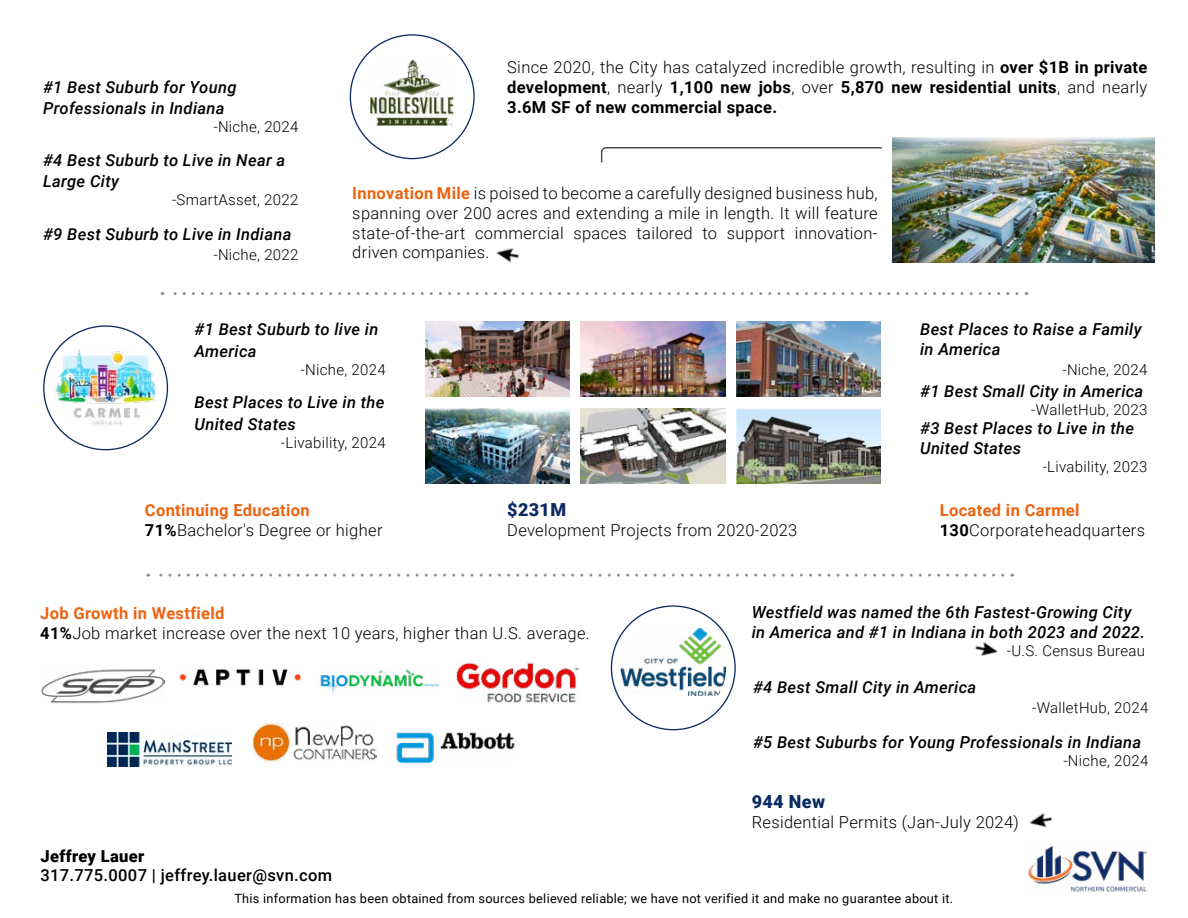
<style>
.page{position:relative;width:1188px;height:918px;background:#fff}
.page>*{position:absolute;margin:0;border:0;box-sizing:border-box;transform-origin:0 0}
.t1{font:900 18px "Roboto";letter-spacing:.02em;color:#0c2a64}
.t2{font:300 16.5px/19.8px "Roboto";letter-spacing:.02em;color:#000}
.t3{font:italic 500 16.5px/21.6px "Roboto";letter-spacing:.02em;color:#000}
.t4{font:700 16.5px/19.8px "Roboto";letter-spacing:.02em;color:#000;text-align:justify}
.t5{font:500 16.5px "Roboto";letter-spacing:.02em;color:#000}
.t6{font:900 16.5px "Roboto";letter-spacing:.02em;color:#000}
.t7{font:300 15px "Roboto";letter-spacing:.02em;color:#000}
.t8{font:12.75px "Roboto";letter-spacing:.02em;color:#000}
.s1{font-weight:300}
.s2{font-weight:700;color:#ed6310}
.s3{font-weight:700}
</style>
<div class="page">
<img style="left:892px;top:138px;width:262px;height:124px">
<img style="left:370px;top:60px;width:83px;height:66px">
<img style="left:53px;top:348px;width:105px;height:80px">
<img style="left:621px;top:628px;width:105px;height:68px">
<img style="left:496px;top:247px;width:23px;height:16px">
<img style="left:975px;top:642px;width:23px;height:14px">
<img style="left:1029px;top:813px;width:24px;height:15px">
<svg style="left:600px;top:147px;width:282px;height:16px"></svg>
<img style="left:425px;top:408px;width:145px;height:75px">
<img style="left:581px;top:408px;width:144px;height:75px">
<img style="left:736px;top:409px;width:145px;height:75px">
<img style="left:736px;top:322px;width:145px;height:75px">
<img style="left:425px;top:322px;width:145px;height:75px">
<img style="left:581px;top:322px;width:144px;height:75px">
<svg style="left:162px;top:292px;width:855px;height:3px"></svg>
<svg style="left:148px;top:574px;width:855px;height:3px"></svg>
<img style="left:456px;top:662px;width:124px;height:42px">
<img style="left:396px;top:732px;width:119px;height:32px">
<img style="left:252px;top:722px;width:124px;height:40px">
<img style="left:41px;top:669px;width:123px;height:35px">
<img style="left:179px;top:668px;width:123px;height:18px">
<img style="left:320px;top:668px;width:120px;height:26px">
<img style="left:107px;top:733px;width:125px;height:33px">
<img style="left:1028px;top:845px;width:119px;height:47px">
<p class="t3" style="left:43px;top:76px;width:195px">#1 Best Suburb for Young<br>Professionals in Indiana</p>
<p class="t7" style="left:213px;top:117px;width:87px">-Niche, 2024</p>
<p class="t3" style="left:43px;top:149px;width:244px">#4 Best Suburb to Live in Near a<br>Large City</p>
<p class="t7" style="left:172px;top:190px;width:128px">-SmartAsset, 2022</p>
<p class="t3" style="left:43px;top:223px;width:250px">#9 Best Suburb to Live in Indiana</p>
<p class="t7" style="left:213px;top:244px;width:87px">-Niche, 2022</p>
<p class="t4" style="left:507px;top:57px;width:642px"><span class="s1">Since 2020, the City has catalyzed incredible growth, resulting in</span> over $1B in private development<span class="s1">, nearly</span> 1,100 new jobs<span class="s1">, over</span> 5,870 new residential units<span class="s1">, and nearly </span>3.6M SF of new commercial space.</p>
<p class="t2" style="left:352px;top:183px;width:527px;text-align:justify"><span class="s2">Innovation Mile</span> is poised to become a carefully designed business hub, spanning over 200 acres and extending a mile in length. It will feature state-of-the-art commercial spaces tailored to support innovation&shy;driven companies.</p>
<p class="t3" style="left:195px;top:318px;width:185px">#1 Best Suburb to live in<br>America</p>
<p class="t7" style="left:301px;top:359px;width:87px">-Niche, 2024</p>
<p class="t3" style="left:195px;top:391px;width:191px">Best Places to Live in the<br>United States</p>
<p class="t7" style="left:281px;top:432px;width:106px">-Livability, 2024</p>
<p class="t2" style="left:145px;top:499px;width:239px"><span class="s2">Continuing Education<br></span><span class="s3">71%</span>Bachelor's Degree or higher</p>
<p class="t1" style="left:507px;top:497px;width:60px">$231M</p>
<p class="t2" style="left:507px;top:519px;width:292px">Development Projects from 2020-2023</p>
<p class="t3" style="left:920px;top:319px;width:223px;line-height:19.8px">Best Places to Raise a Family in America</p>
<p class="t7" style="left:1062px;top:359px;width:87px">-Niche, 2024</p>
<p class="t3" style="left:920px;top:379px;width:225px">#1 Best Small City in America</p>
<p class="t7" style="left:1031px;top:399px;width:118px">-WalletHub, 2023</p>
<p class="t3" style="left:920px;top:418px;width:215px;line-height:19.8px">#3 Best Places to Live in the<br>United States</p>
<p class="t7" style="left:1043px;top:456px;width:106px">-Livability, 2023</p>
<p class="t2" style="left:940px;top:499px;width:207px"><span class="s2">Located in Carmel<br></span><span class="s3">130</span>Corporate headquarters</p>
<p class="t2" style="left:40px;top:603px;width:551px"><span class="s2">Job Growth in Westfield<br></span><span class="s3">41%</span>Job market increase over the next 10 years, higher than U.S. average.</p>
<p class="t6" style="left:40px;top:844px;width:106px">Jeffrey Lauer</p>
<p class="t5" style="left:40px;top:864px;width:293px">317.775.0007 | jeffrey.lauer@svn.com</p>
<p class="t3" style="left:752px;top:601px;width:395px;line-height:19.8px">Westfield was named the 6th Fastest-Growing City in America and #1 in Indiana in both 2023 and 2022.</p>
<p class="t7" style="left:1007px;top:640px;width:140px">-U.S. Census Bureau</p>
<p class="t3" style="left:753px;top:676px;width:225px">#4 Best Small City in America</p>
<p class="t7" style="left:1032px;top:697px;width:118px">-WalletHub, 2024</p>
<p class="t3" style="left:753px;top:731px;width:390px">#5 Best Suburbs for Young Professionals in Indiana</p>
<p class="t7" style="left:1063px;top:750px;width:87px">-Niche, 2024</p>
<p class="t1" style="left:752px;top:789px;width:75px">944 New</p>
<p class="t2" style="left:752px;top:812px;width:269px">Residential Permits (Jan-July 2024)</p>
<p class="t8" style="left:234px;top:889px;width:720px">This information has been obtained from sources believed reliable; we have not verified it and make no guarantee about it.</p>
</div>
